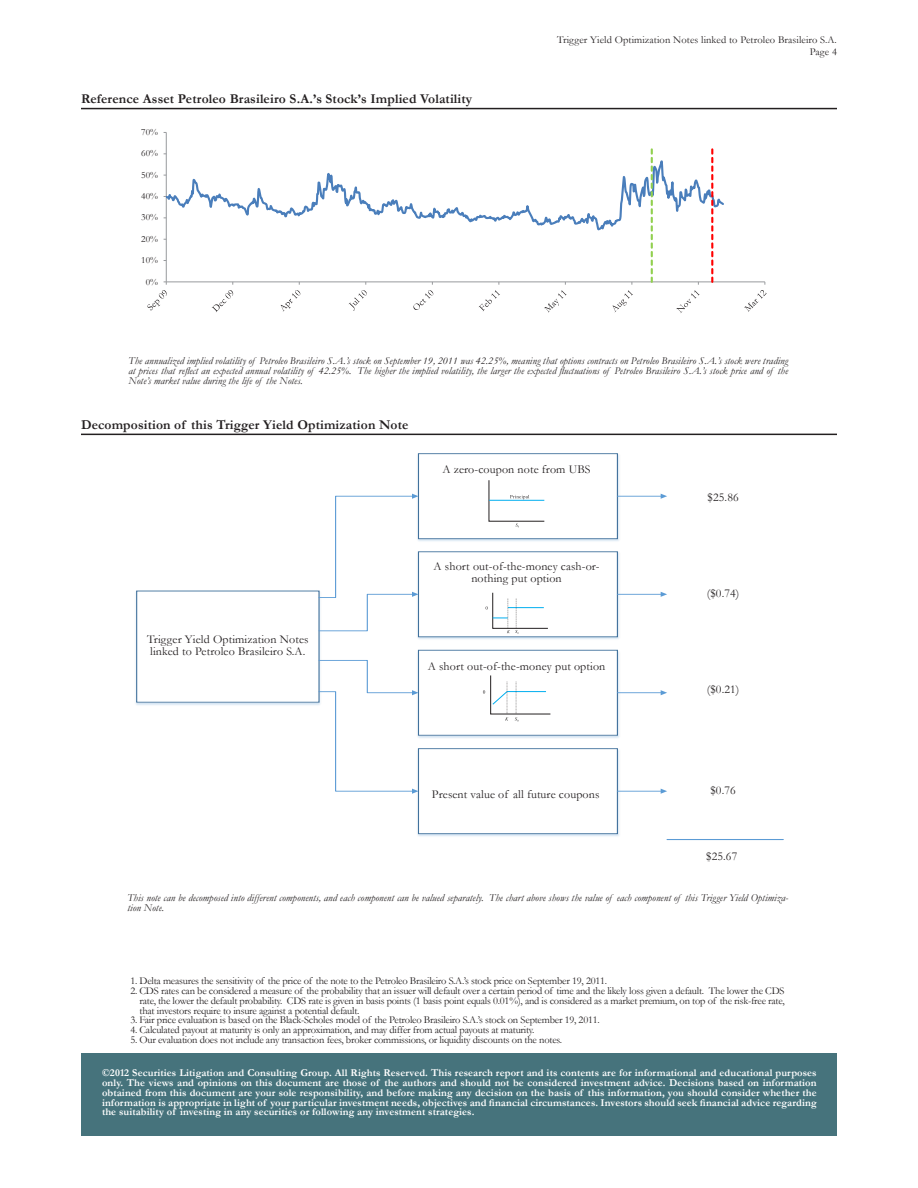
<style>
.page{position:relative;width:918px;height:1188px;background:#fff}
.page>*{position:absolute;margin:0;border:0;box-sizing:border-box;transform-origin:0 0}
.t1{font:700 13.5px "Garamond";letter-spacing:.01em;color:#231f20}
.t2{font:12px/12px "Garamond";letter-spacing:.01em;color:#231f20}
.t3{font:10.5px/9.8px "Garamond";letter-spacing:-.02em;color:#231f20;text-align:justify}
.t4{font:700 10.5px/9.8px "Garamond";letter-spacing:.01em;color:#fff;text-align:justify}
.t5{font:italic 10.5px/9.8px "Garamond";letter-spacing:.01em;color:#231f20}
.t6{font:10.5px "Garamond";letter-spacing:.01em;color:#231f20}
.t7{font:9.6px "Garamond";color:#231f20}
</style>
<div class="page">
<hr style="left:81px;top:108px;width:756px;height:1px;background:#231f20">
<hr style="left:81px;top:434px;width:756px;height:1px;background:#231f20">
<hr style="left:166px;top:132px;width:1px;height:150px;background:#989a9d">
<hr style="left:166px;top:282px;width:599px;height:1px;background:#989a9d">
<svg style="left:166px;top:146px;width:558px;height:85px"></svg>
<svg style="left:651px;top:149px;width:2px;height:133px"></svg>
<svg style="left:711px;top:149px;width:2px;height:133px"></svg>
<svg style="left:147px;top:282px;width:20px;height:28px"></svg>
<svg style="left:212px;top:282px;width:21px;height:30px"></svg>
<svg style="left:281px;top:282px;width:19px;height:30px"></svg>
<svg style="left:349px;top:282px;width:18px;height:29px"></svg>
<svg style="left:413px;top:282px;width:20px;height:28px"></svg>
<svg style="left:479px;top:282px;width:21px;height:29px"></svg>
<svg style="left:544px;top:282px;width:23px;height:31px"></svg>
<svg style="left:613px;top:282px;width:20px;height:30px"></svg>
<svg style="left:676px;top:282px;width:24px;height:31px"></svg>
<svg style="left:744px;top:282px;width:23px;height:30px"></svg>
<img style="left:135px;top:590px;width:186px;height:115px">
<div style="left:137px;top:591px;width:182px;height:111px;background:#fff"></div>
<img style="left:417px;top:453px;width:205px;height:88px">
<div style="left:418px;top:454px;width:199px;height:85px;background:#fff"></div>
<div style="left:418px;top:453px;width:200px;height:86px;border:1px solid #41719c"></div>
<img style="left:417px;top:749px;width:205px;height:88px">
<div style="left:418px;top:749px;width:199px;height:85px;background:#fff"></div>
<div style="left:418px;top:748px;width:200px;height:86px;border:1px solid #41719c"></div>
<img style="left:417px;top:552px;width:205px;height:87px">
<div style="left:418px;top:552px;width:199px;height:85px;background:#fff"></div>
<div style="left:418px;top:551px;width:200px;height:86px;border:1px solid #41719c"></div>
<img style="left:417px;top:649px;width:205px;height:89px">
<div style="left:418px;top:650px;width:199px;height:85px;background:#fff"></div>
<div style="left:418px;top:650px;width:200px;height:86px;border:1px solid #41719c"></div>
<hr style="left:617px;top:791px;width:44px;height:1px;background:#5b9bd5">
<svg style="left:661px;top:789px;width:6px;height:5px"></svg>
<hr style="left:617px;top:692px;width:44px;height:1px;background:#5b9bd5">
<svg style="left:661px;top:690px;width:6px;height:5px"></svg>
<hr style="left:617px;top:496px;width:44px;height:1px;background:#5b9bd5">
<svg style="left:661px;top:494px;width:6px;height:5px"></svg>
<hr style="left:617px;top:594px;width:44px;height:1px;background:#5b9bd5">
<svg style="left:661px;top:592px;width:6px;height:5px"></svg>
<svg style="left:318px;top:494px;width:100px;height:138px"></svg>
<svg style="left:318px;top:660px;width:100px;height:134px"></svg>
<hr style="left:667px;top:839px;width:116px;height:1px;background:#5b9bd5">
<div style="left:82px;top:1053px;width:755px;height:82px;background:#46737c"></div>
<svg style="left:488px;top:480px;width:57px;height:47px"></svg>
<svg style="left:486px;top:592px;width:62px;height:42px"></svg>
<svg style="left:483px;top:675px;width:68px;height:47px"></svg>
<p class="t6" style="left:557px;top:33px;width:281px">Trigger Yield Optimization Notes linked to Petroleo Brasileiro S.A.</p>
<p class="t1" style="left:81px;top:90px;width:393px">Reference Asset Petroleo Brasileiro S.A.’s Stock’s Implied Volatility</p>
<p class="t7" style="left:141px;top:126px;width:18px">70%</p>
<p class="t7" style="left:141px;top:147px;width:18px">60%</p>
<p class="t7" style="left:141px;top:168px;width:18px">50%</p>
<p class="t7" style="left:141px;top:190px;width:18px">40%</p>
<p class="t7" style="left:141px;top:211px;width:18px">30%</p>
<p class="t7" style="left:141px;top:232px;width:18px">20%</p>
<p class="t7" style="left:141px;top:254px;width:18px">10%</p>
<p class="t7" style="left:146px;top:275px;width:14px">0%</p>
<p class="t3" style="left:810px;top:47px;width:29px">Page 4</p>
<p class="t5" style="left:129px;top:356px;width:661px;text-align:justify">The annualized implied volatility of Petroleo Brasileiro S.A.’s stock on September 19, 2011 was 42.25%, meaning that options contracts on Petroleo Brasileiro S.A.’s stock were trading at prices that reflect an expected annual volatility of 42.25%. The higher the implied volatility, the larger the expected fluctuations of Petroleo Brasileiro S.A.’s stock price and of the Note’s market value during the life of the Notes.</p>
<p class="t1" style="left:81px;top:416px;width:329px">Decomposition of this Trigger Yield Optimization Note</p>
<p class="t2" style="left:442px;top:463px;width:150px">A zero-coupon note from UBS</p>
<p class="t2" style="left:147px;top:633px;width:163px">Trigger Yield Optimization Notes linked to Petroleo Brasileiro S.A.</p>
<p class="t2" style="left:434px;top:560px;width:167px;text-align:center">A short out-of-the-money cash-or&shy;nothing put option</p>
<p class="t2" style="left:428px;top:660px;width:179px">A short out-of-the-money put option</p>
<p class="t2" style="left:708px;top:490px;width:33px">$25.86</p>
<p class="t2" style="left:707px;top:587px;width:34px">($0.74)</p>
<p class="t2" style="left:707px;top:683px;width:34px">($0.21)</p>
<p class="t2" style="left:432px;top:788px;width:169px">Present value of all future coupons</p>
<p class="t2" style="left:710px;top:784px;width:27px">$0.76</p>
<p class="t2" style="left:706px;top:850px;width:33px">$25.67</p>
<p class="t5" style="left:127px;top:892px;width:662px">This note can be decomposed into different components, and each component can be valued separately. The chart above shows the value of each component of this Trigger Yield Optimiza&shy;tion Note.</p>
<p class="t3" style="left:130px;top:976px;width:478px">1. Delta measures the sensitivity of the price of the note to the Petroleo Brasileiro S.A.’s stock price on September 19, 2011.</p>
<p class="t3" style="left:139px;top:986px;width:647px;text-indent:-9px">2. CDS rates can be considered a measure of the probability that an issuer will default over a certain period of time and the likely loss given a default. The lower the CDS rate, the lower the default probability. CDS rate is given in basis points (1 basis point equals 0.01%), and is considered as a market premium, on top of the risk-free rate, that investors require to insure against a potential default.</p>
<p class="t3" style="left:130px;top:1015px;width:471px">3. Fair price evaluation is based on the Black-Scholes model of the Petroleo Brasileiro S.A.’s stock on September 19, 2011.</p>
<p class="t3" style="left:130px;top:1025px;width:406px">4. Calculated payout at maturity is only an approximation, and may differ from actual payouts at maturity.</p>
<p class="t3" style="left:130px;top:1034px;width:433px">5. Our evaluation does not include any transaction fees, broker commissions, or liquidity discounts on the notes.</p>
<p class="t4" style="left:102px;top:1068px;width:716px">©2012 Securities Litigation and Consulting Group. All Rights Reserved. This research report and its contents are for informational and educational purposes only. The views and opinions on this document are those of the authors and should not be considered investment advice. Decisions based on information obtained from this document are your sole responsibility, and before making any decision on the basis of this information, you should consider whether the information is appropriate in light of your particular investment needs, objectives and financial circumstances. Investors should seek financial advice regarding the suitability of investing in any securities or following any investment strategies.</p>
</div>
